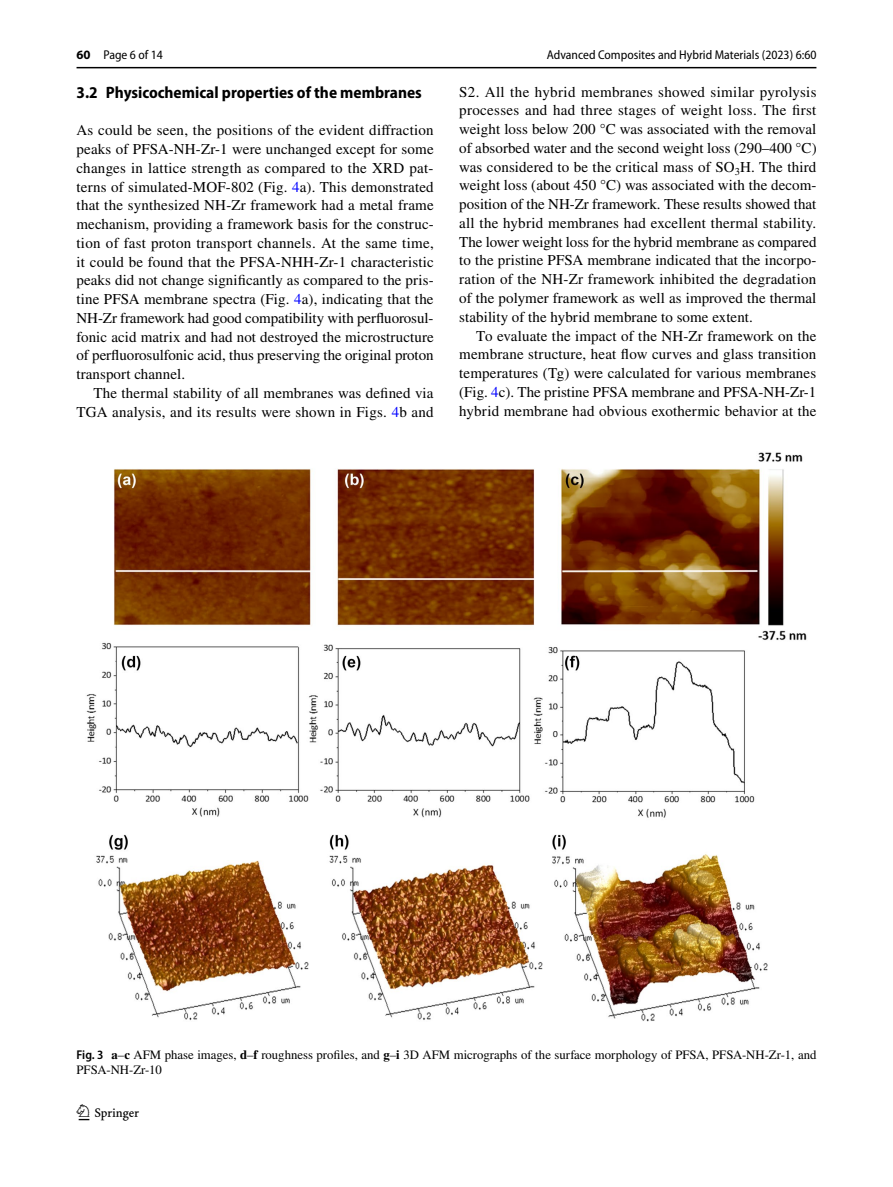
<style>
.page{position:relative;width:893px;height:1187px;background:#fff}
.page>*{position:absolute;margin:0;border:0;box-sizing:border-box;transform-origin:0 0}
.t1{font:22.5px "Springnew Regular 2";color:#000}
.t2{font:700 semi-condensed 16.5px "Myriad Pro";color:#000}
.t3{font:15px/18.8px "STIX";letter-spacing:.01em;color:#000;text-align:justify}
.t4{font:12.75px/15px "STIX";color:#000}
.t5{font:semi-condensed 12.75px "Myriad Pro";color:#000}
.s1{font-weight:700;font-stretch:normal}
.s2{color:#00f}
.s3{font-family:"Myriad Pro";font-weight:600;font-stretch:semi-condensed}
.s4{font-weight:700}
</style>
<div class="page">
<hr style="left:77px;top:67px;width:739px;height:1px;background:#000">
<img style="left:86px;top:452px;width:721px;height:570px">
<p class="t5" style="left:77px;top:48px;width:88px"><span class="s1">60</span> Page 6 of 14</p>
<p class="t2" style="left:77px;top:83px;width:347px">3.2 Physicochemical properties of the membranes</p>
<p class="t3" style="left:77px;top:122px;width:359px">As could be seen, the positions of the evident diffraction peaks of PFSA-NH-Zr-1 were unchanged except for some changes in lattice strength as compared to the XRD pat&shy;terns of simulated-MOF-802 (Fig. <span class="s2">4</span>a). This demonstrated that the synthesized NH-Zr framework had a metal frame mechanism, providing a framework basis for the construc&shy;tion of fast proton transport channels. At the same time, it could be found that the PFSA-NHH-Zr-1 characteristic peaks did not change significantly as compared to the pris&shy;tine PFSA membrane spectra (Fig. <span class="s2">4</span>a), indicating that the NH-Zr framework had good compatibility with perfluorosul&shy;fonic acid matrix and had not destroyed the microstructure of perfluorosulfonic acid, thus preserving the original proton transport channel.</p>
<p class="t3" style="left:77px;top:384px;width:359px;text-align:right">The thermal stability of all membranes was defined via<br>TGA analysis, and its results were shown in Figs. <span class="s2">4</span>b and</p>
<p class="t5" style="left:547px;top:48px;width:271px">Advanced Composites and Hybrid Materials (2023) 6:60</p>
<p class="t3" style="left:459px;top:83px;width:359px">S2. All the hybrid membranes showed similar pyrolysis processes and had three stages of weight loss. The first weight loss below 200 °C was associated with the removal of absorbed water and the second weight loss (290–400 °C) was considered to be the critical mass of SO<sub>3</sub>H. The third weight loss (about 450 °C) was associated with the decom&shy;position of the NH-Zr framework. These results showed that all the hybrid membranes had excellent thermal stability.<br>The lower weight loss for the hybrid membrane as compared to the pristine PFSA membrane indicated that the incorpo&shy;ration of the NH-Zr framework inhibited the degradation of the polymer framework as well as improved the thermal stability of the hybrid membrane to some extent.</p>
<p class="t3" style="left:459px;top:327px;width:359px;text-indent:17px">To evaluate the impact of the NH-Zr framework on the membrane structure, heat flow curves and glass transition temperatures (Tg) were calculated for various membranes (Fig. <span class="s2">4</span>c). The pristine PFSA membrane and PFSA-NH-Zr-1 hybrid membrane had obvious exothermic behavior at the</p>
<p class="t4" style="left:77px;top:1047px;width:741px"><span class="s3">Fig. 3</span> <span class="s4">a</span>–<span class="s4">c</span> AFM phase images, <span class="s4">d</span>–<span class="s4">f</span> roughness profiles, and <span class="s4">g</span>–<span class="s4">i</span> 3D AFM micrographs of the surface morphology of PFSA, PFSA-NH-Zr-1, and<br>PFSA-NH-Zr-10</p>
<h1 class="t1" style="left:79px;top:1104px;width:62px">1 3</h1>
</div>
